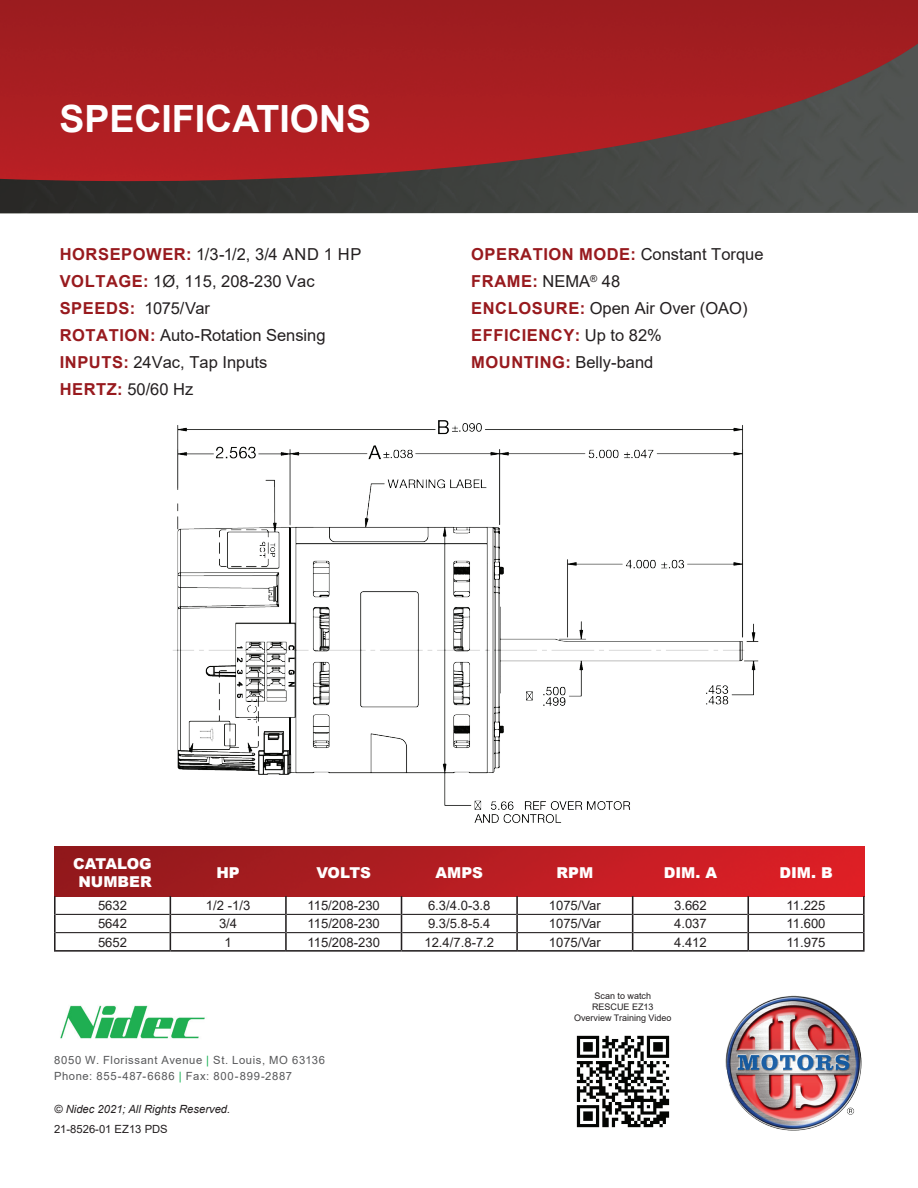
<style>
.page{position:relative;width:918px;height:1188px;background:#fff}
.page>*{position:absolute;margin:0;border:0;box-sizing:border-box;transform-origin:0 0}
.t1{font:700 37.5px "Arial";color:#fff}
.t2{font:16.5px/27px "Arial";color:#231f20}
.t3{font:900 15px/18px "Arial";color:#fff;text-align:center}
.t4{font:13.05px "Arial";color:#231f20}
.t5{font:11.25px/16.2px "Arial";letter-spacing:.055em;color:#57585a}
.t6{font:italic 11.25px "Arial";color:#231f20}
.t7{font:11.25px "Arial";color:#231f20}
.t8{font:9px/10.8px "Arial";color:#231f20;text-align:center}
.s1{font-weight:700;color:#981a1e}
.s2{color:#15b053}
</style>
<div class="page">
<div style="left:0;top:0;width:918px;height:44px;background:#9e1c20"></div>
<img style="left:54px;top:846px;width:810px;height:50px">
<hr style="left:56px;top:914px;width:114px;height:1px;background:#231f20">
<hr style="left:171px;top:914px;width:114px;height:1px;background:#231f20">
<hr style="left:287px;top:914px;width:114px;height:1px;background:#231f20">
<hr style="left:402px;top:914px;width:114px;height:1px;background:#231f20">
<hr style="left:518px;top:914px;width:114px;height:1px;background:#231f20">
<hr style="left:633px;top:914px;width:114px;height:1px;background:#231f20">
<hr style="left:749px;top:914px;width:114px;height:1px;background:#231f20">
<hr style="left:56px;top:932px;width:114px;height:1px;background:#231f20">
<hr style="left:171px;top:932px;width:114px;height:1px;background:#231f20">
<hr style="left:287px;top:932px;width:114px;height:1px;background:#231f20">
<hr style="left:402px;top:932px;width:114px;height:1px;background:#231f20">
<hr style="left:518px;top:932px;width:114px;height:1px;background:#231f20">
<hr style="left:633px;top:932px;width:114px;height:1px;background:#231f20">
<hr style="left:749px;top:932px;width:114px;height:1px;background:#231f20">
<svg style="left:54px;top:896px;width:2px;height:54px"></svg>
<svg style="left:170px;top:896px;width:1px;height:54px"></svg>
<svg style="left:285px;top:896px;width:2px;height:54px"></svg>
<svg style="left:401px;top:896px;width:1px;height:54px"></svg>
<svg style="left:516px;top:896px;width:2px;height:54px"></svg>
<svg style="left:632px;top:896px;width:1px;height:54px"></svg>
<svg style="left:747px;top:896px;width:2px;height:54px"></svg>
<svg style="left:863px;top:896px;width:2px;height:54px"></svg>
<hr style="left:54px;top:950px;width:116px;height:2px;background:#231f20">
<hr style="left:170px;top:950px;width:116px;height:2px;background:#231f20">
<hr style="left:286px;top:950px;width:116px;height:2px;background:#231f20">
<hr style="left:402px;top:950px;width:115px;height:2px;background:#231f20">
<hr style="left:517px;top:950px;width:116px;height:2px;background:#231f20">
<hr style="left:633px;top:950px;width:115px;height:2px;background:#231f20">
<hr style="left:748px;top:950px;width:117px;height:2px;background:#231f20">
<img style="left:0;top:44px;width:918px;height:169px">
<img style="left:173px;top:420px;width:586px;height:403px">
<img style="left:60px;top:1005px;width:145px;height:34px">
<img style="left:725px;top:995px;width:137px;height:136px">
<img style="left:576px;top:1035px;width:94px;height:93px">
<h1 class="t1" style="left:59px;top:92px;width:313px">SPECIFICATIONS</h1>
<p class="t2" style="left:60px;top:241px;width:303px"><span class="s1">HORSEPOWER:</span> 1/3-1/2, 3/4 AND 1 HP<br><span class="s1">VOLTAGE:</span> 1Ø, 115, 208-230 Vac<br><span class="s1">SPEEDS:</span> 1075/Var<br><span class="s1">ROTATION:</span> Auto-Rotation Sensing<br><span class="s1">INPUTS:</span> 24Vac, Tap Inputs<br><span class="s1">HERTZ:</span> 50/60 Hz</p>
<p class="t2" style="left:471px;top:241px;width:294px"><span class="s1">OPERATION MODE:</span> Constant Torque<br><span class="s1">FRAME:</span> NEMA<sup>®</sup> 48<br><span class="s1">ENCLOSURE:</span> Open Air Over (OAO)<br><span class="s1">EFFICIENCY:</span> Up to 82%<br><span class="s1">MOUNTING:</span> Belly-band</p>
<p class="t3" style="left:73px;top:854px;width:80px">CATALOG<br>NUMBER</p>
<p class="t3" style="left:216px;top:863px;width:25px">HP</p>
<p class="t3" style="left:316px;top:863px;width:56px">VOLTS</p>
<p class="t3" style="left:436px;top:863px;width:49px">AMPS</p>
<p class="t3" style="left:557px;top:863px;width:38px">RPM</p>
<p class="t3" style="left:664px;top:863px;width:55px">DIM. A</p>
<p class="t3" style="left:779px;top:863px;width:55px">DIM. B</p>
<p class="t4" style="left:98px;top:896px;width:31px">5632</p>
<p class="t4" style="left:206px;top:896px;width:46px">1/2 -1/3</p>
<p class="t4" style="left:307px;top:896px;width:74px">115/208-230</p>
<p class="t4" style="left:428px;top:896px;width:64px">6.3/4.0-3.8</p>
<p class="t4" style="left:549px;top:896px;width:54px">1075/Var</p>
<p class="t4" style="left:674px;top:896px;width:34px">3.662</p>
<p class="t4" style="left:787px;top:896px;width:41px">11.225</p>
<p class="t4" style="left:98px;top:915px;width:31px">5642</p>
<p class="t4" style="left:219px;top:915px;width:20px">3/4</p>
<p class="t4" style="left:308px;top:915px;width:74px">115/208-230</p>
<p class="t4" style="left:428px;top:915px;width:64px">9.3/5.8-5.4</p>
<p class="t4" style="left:549px;top:915px;width:54px">1075/Var</p>
<p class="t4" style="left:674px;top:915px;width:34px">4.037</p>
<p class="t4" style="left:787px;top:915px;width:41px">11.600</p>
<p class="t4" style="left:98px;top:933px;width:31px">5652</p>
<p class="t4" style="left:225px;top:933px;width:9px">1</p>
<p class="t4" style="left:308px;top:933px;width:74px">115/208-230</p>
<p class="t4" style="left:424px;top:933px;width:71px">12.4/7.8-7.2</p>
<p class="t4" style="left:549px;top:933px;width:54px">1075/Var</p>
<p class="t4" style="left:674px;top:933px;width:34px">4.412</p>
<p class="t4" style="left:787px;top:933px;width:41px">11.975</p>
<p class="t5" style="left:54px;top:1052px;width:273px">8050 W. Florissant Avenue <span class="s2">|</span> St. Louis, MO 63136<br>Phone: 855-487-6686 <span class="s2">|</span> Fax: 800-899-2887</p>
<p class="t6" style="left:54px;top:1102px;width:178px">© Nidec 2021; All Rights Reserved.</p>
<p class="t7" style="left:54px;top:1122px;width:115px">21-8526-01 EZ13 PDS</p>
<p class="t8" style="left:574px;top:990px;width:99px">Scan to watch<br>RESCUE EZ13<br>Overview Training Video</p>
</div>
